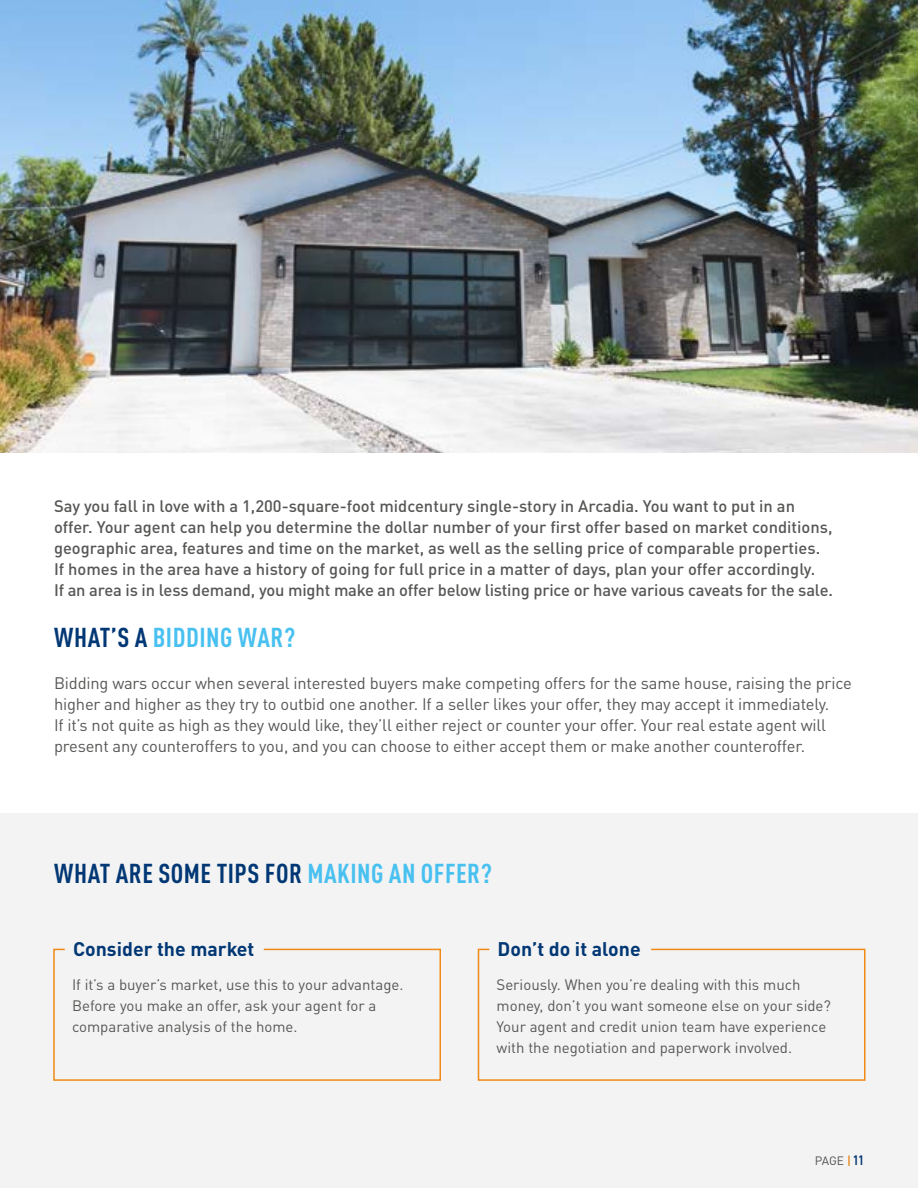
<style>
.page{position:relative;width:918px;height:1188px;background:#fff}
.page>*{position:absolute;margin:0;border:0;box-sizing:border-box;transform-origin:0 0}
.t1{font:700 condensed 27px "DIN Pro";letter-spacing:.02em;color:#003774}
.t2{font:700 condensed 27px "DIN Pro";letter-spacing:.02em;color:#48c0f0}
.t3{font:700 19.5px "DIN Pro";color:#003774}
.t4{font:500 16.5px/21px "DIN Pro";color:#575756}
.t5{font:16.5px/21px "DIN Pro";letter-spacing:-.01em;color:#575756}
.t6{font:15px/21px "DIN Pro";color:#575756}
.t7{font:12px "DIN Pro";color:#575756}
.s1{color:#003774}
.s2{color:#48c0f0}
.s3{font-weight:700;font-stretch:condensed;color:#f18a15}
.s4{font-weight:700;font-stretch:condensed;font-size:13.5px;color:#003774}
</style>
<div class="page">
<div style="left:0;top:813px;width:918px;height:375px;background:#f3f3f3"></div>
<svg style="left:53px;top:948px;width:388px;height:133px"></svg>
<svg style="left:477px;top:948px;width:389px;height:133px"></svg>
<img style="left:0;top:0;width:918px;height:453px">
<p class="t4" style="left:54px;top:494px;width:781px">Say you fall in love with a 1,200-square-foot midcentury single-story in Arcadia. You want to put in an offer. Your agent can help you determine the dollar number of your first offer based on market conditions, geographic area, features and time on the market, as well as the selling price of comparable properties.<br>If homes in the area have a history of going for full price in a matter of days, plan your offer accordingly.<br>If an area is in less demand, you might make an offer below listing price or have various caveats for the sale.</p>
<h1 class="t2" style="left:54px;top:617px;width:242px"><span class="s1">WHAT’S A</span> BIDDING WAR?</h1>
<p class="t5" style="left:54px;top:671px;width:799px">Bidding wars occur when several interested buyers make competing offers for the same house, raising the price higher and higher as they try to outbid one another. If a seller likes your offer, they may accept it immediately.<br>If it’s not quite as high as they would like, they’ll either reject or counter your offer. Your real estate agent will present any counteroffers to you, and you can choose to either accept them or make another counteroffer.</p>
<h1 class="t1" style="left:54px;top:853px;width:439px">WHAT ARE SOME TIPS FOR <span class="s2">MAKING AN OFFER?</span></h1>
<p class="t3" style="left:73px;top:933px;width:183px">Consider the market</p>
<p class="t3" style="left:498px;top:933px;width:145px">Don’t do it alone</p>
<p class="t6" style="left:72px;top:972px;width:333px">If it’s a buyer’s market, use this to your advantage.<br>Before you make an offer, ask your agent for a comparative analysis of the home.</p>
<p class="t6" style="left:497px;top:972px;width:336px">Seriously. When you’re dealing with this much money, don’t you want someone else on your side?<br>Your agent and credit union team have experience with the negotiation and paperwork involved.</p>
<p class="t7" style="left:815px;top:1151px;width:51px">PAGE <span class="s3">|</span> <span class="s4">11</span></p>
</div>
